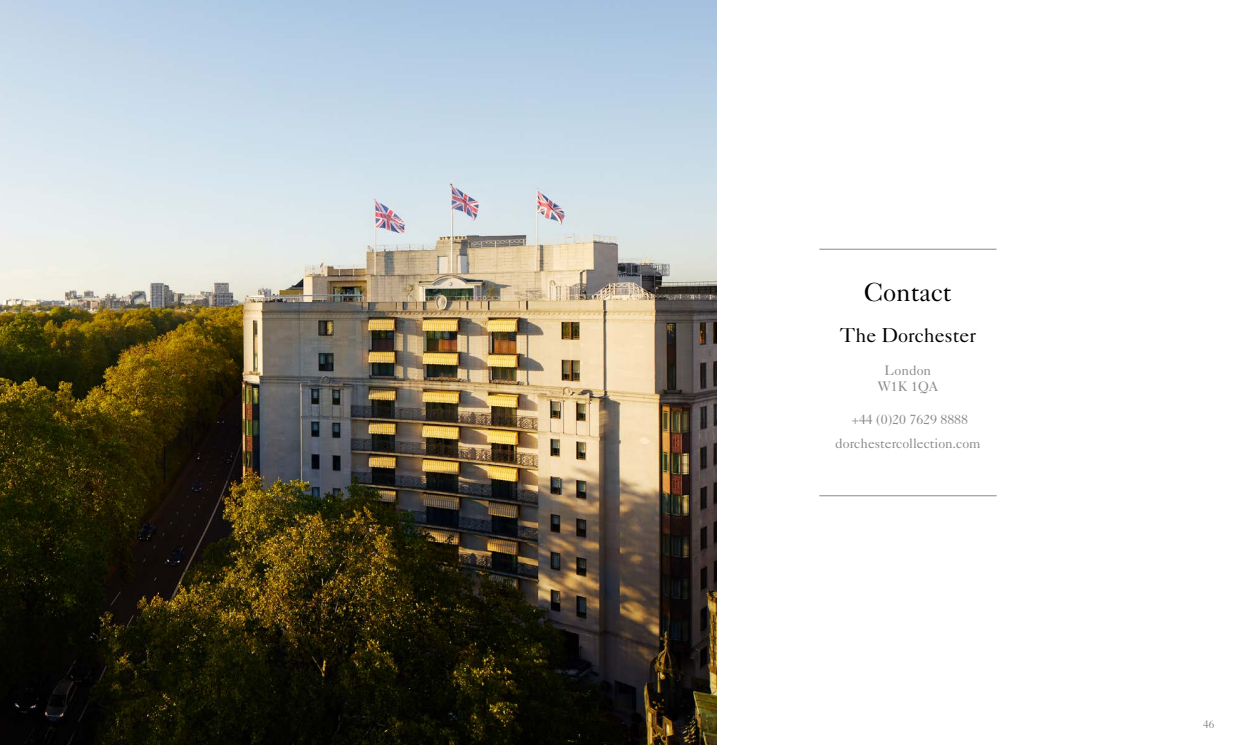
<style>
.page{position:relative;width:1241px;height:745px;background:#fff}
.page>*{position:absolute;margin:0;border:0;box-sizing:border-box;transform-origin:0 0}
.t1{font:26.25px "Caslon Five Forty";color:#000}
.t2{font:20px "Caslon Five Forty";color:#000}
.t3{font:13.75px/16.5px "Caslon Five Forty";color:#878a8e;text-align:center}
.t4{font:11.25px "Caslon 540 LT Std";color:#878a8e}
</style>
<div class="page">
<img style="left:0;top:0;width:716px;height:744px">
<hr style="left:819px;top:249px;width:177px;height:1px;background:#878a8e">
<hr style="left:819px;top:495px;width:177px;height:1px;background:#878a8e">
<h1 class="t1" style="left:864px;top:276px;width:89px">Contact</h1>
<h2 class="t2" style="left:839px;top:322px;width:138px">The Dorchester</h2>
<p class="t3" style="left:877px;top:361px;width:61px">London<br>W1K 1QA</p>
<p class="t3" style="left:835px;top:407px;width:147px;line-height:24px">+44 (0)20 7629 8888 dorchestercollection.com</p>
<p class="t4" style="left:1202px;top:717px;width:13px">46</p>
</div>
